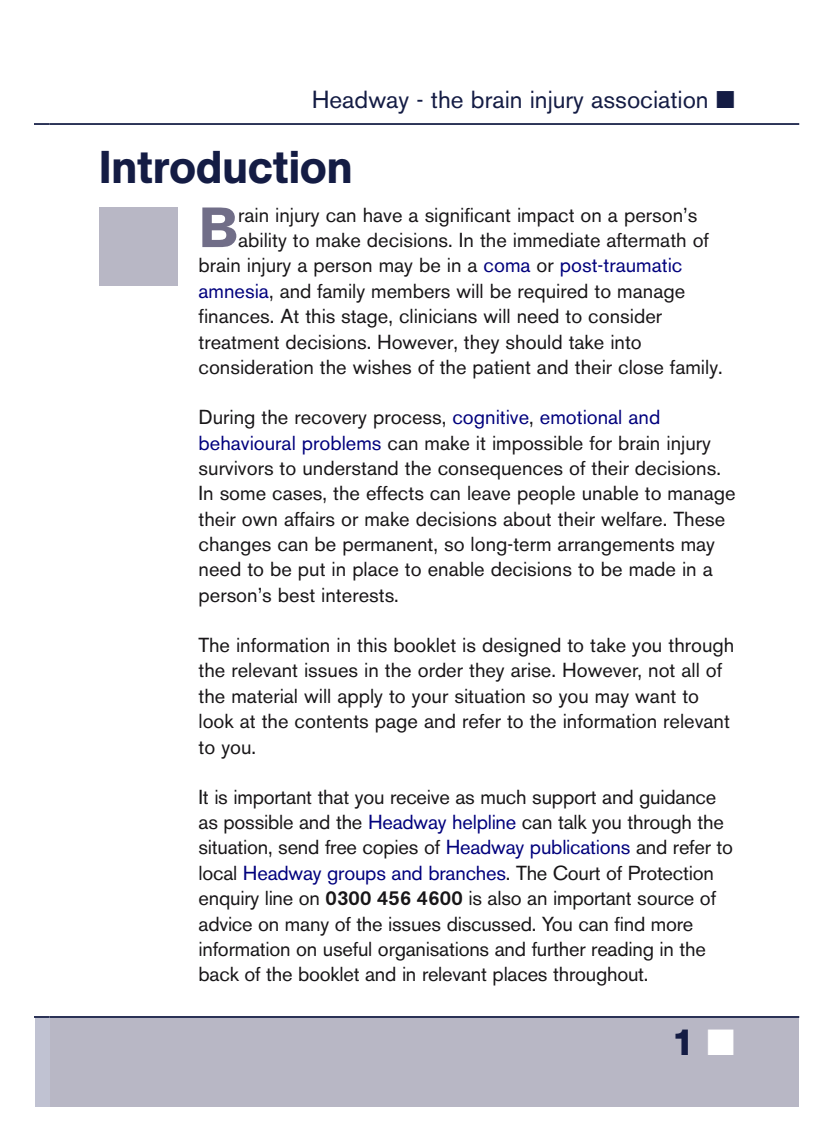
<style>
.page{position:relative;width:834px;height:1141px;background:#fff}
.page>*{position:absolute;margin:0;border:0;box-sizing:border-box;transform-origin:0 0}
.t1{font:700 56px "Akzidenz Grotesk BE";color:#716e88}
.t2{font:500 45.5px "AG Book BQ";color:#141c44}
.t3{font:700 36.75px "AG Book BQ";color:#141c44}
.t4{font:24.5px "Akzidenz Grotesk BE";color:#141c44}
.t5{font:20.12px/25.4px "Akzidenz Grotesk BE";color:#181618}
.s1{color:#00007d}
.s2{font-weight:500}
.s3{color:#fff}
</style>
<div class="page">
<div style="left:50px;top:1017px;width:749px;height:89px;background:#b8b7c5"></div>
<hr style="left:50px;top:123px;width:749px;height:2px;background:#141c44">
<hr style="left:50px;top:1016px;width:749px;height:2px;background:#141c44">
<div style="left:35px;top:1017px;width:15px;height:89px;background:#c0c2d2"></div>
<svg style="left:35px;top:123px;width:15px;height:2px"></svg>
<svg style="left:35px;top:1016px;width:15px;height:2px"></svg>
<div style="left:99px;top:207px;width:79px;height:79px;background:#b8b7c5"></div>
<p class="t4" style="left:311px;top:91px;width:424px">Headway - the brain injury association ■</p>
<h2 class="t2" style="left:99px;top:151px;width:254px">Introduction</h2>
<h1 class="t1" style="left:198px;top:208px;width:41px">B</h1>
<p class="t5" style="left:238px;top:204px;width:460px">rain injury can have a significant impact on a person’s</p>
<p class="t5" style="left:238px;top:230px;width:472px">ability to make decisions. In the immediate aftermath of</p>
<p class="t5" style="left:198px;top:253px;width:485px">brain injury a person may be in a <span class="s1">coma</span> or <span class="s1">post-traumatic</span></p>
<p class="t5" style="left:198px;top:280px;width:488px"><span class="s1">amnesia</span>, and family members will be required to manage</p>
<p class="t5" style="left:198px;top:306px;width:465px">finances. At this stage, clinicians will need to consider</p>
<p class="t5" style="left:198px;top:331px;width:444px">treatment decisions. However, they should take into</p>
<p class="t5" style="left:198px;top:356px;width:525px">consideration the wishes of the patient and their close family.</p>
<p class="t5" style="left:198px;top:407px;width:538px">During the recovery process, <span class="s1">cognitive</span>, <span class="s1">emotional and behavioural problems</span> can make it impossible for brain injury survivors to understand the consequences of their decisions.<br>In some cases, the effects can leave people unable to manage their own affairs or make decisions about their welfare. These changes can be permanent, so long-term arrangements may need to be put in place to enable decisions to be made in a person’s best interests.</p>
<p class="t5" style="left:198px;top:634px;width:537px">The information in this booklet is designed to take you through the relevant issues in the order they arise. However, not all of the material will apply to your situation so you may want to look at the contents page and refer to the information relevant to you.</p>
<p class="t5" style="left:198px;top:786px;width:536px">It is important that you receive as much support and guidance as possible and the <span class="s1">Headway helpline</span> can talk you through the situation, send free copies of <span class="s1">Headway publications</span> and refer to local <span class="s1">Headway groups and branches</span>. The Court of Protection enquiry line on <span class="s2">0300 456 4600</span> is also an important source of advice on many of the issues discussed. You can find more information on useful organisations and further reading in the back of the booklet and in relevant places throughout.</p>
<h3 class="t3" style="left:672px;top:1030px;width:63px">1 <span class="s3">■</span></h3>
</div>
